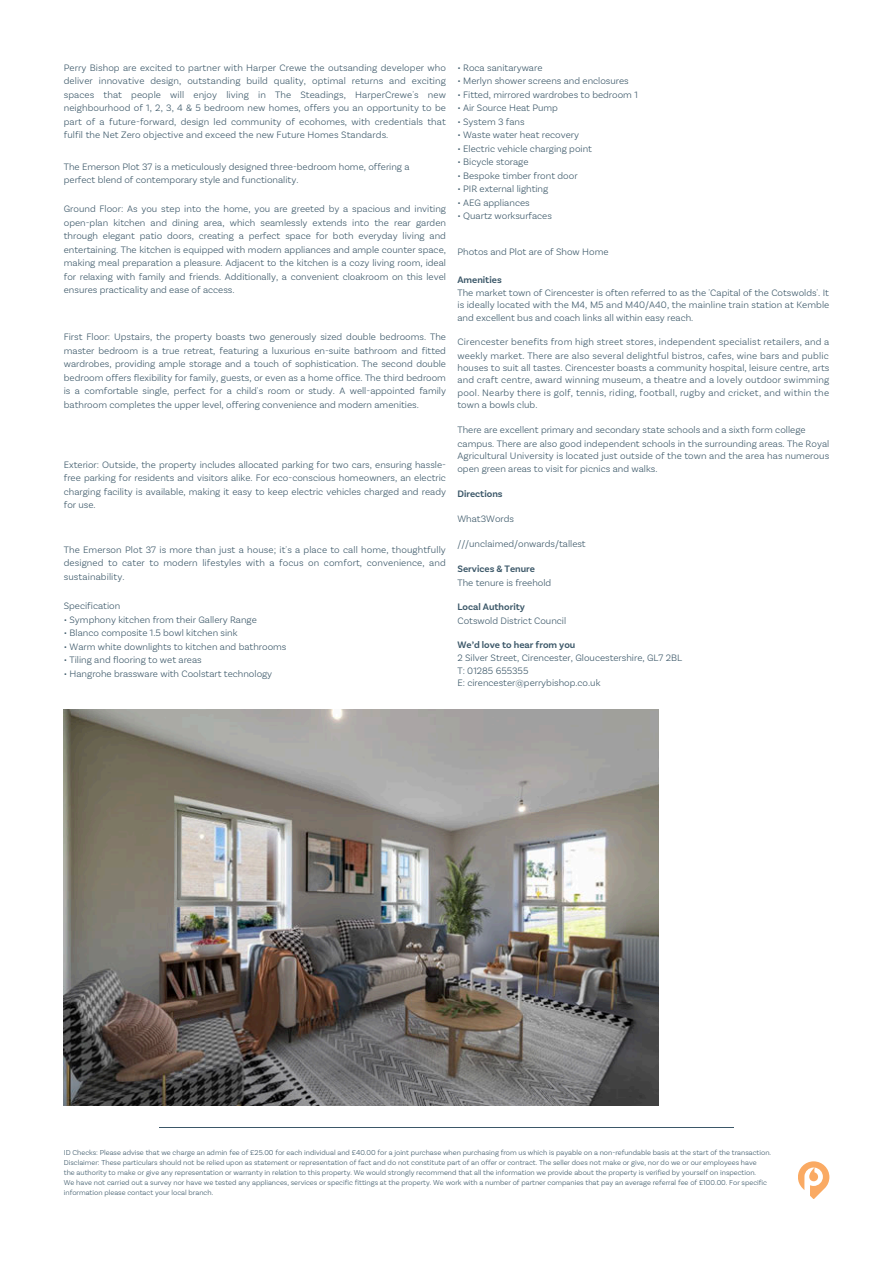
<style>
.page{position:relative;width:894px;height:1264px;background:#fff}
.page>*{position:absolute;margin:0;border:0;box-sizing:border-box;transform-origin:0 0}
.t1{font:300 9.9px/13.5px "Basic Sans";color:#3b5768}
.t2{font:300 9.9px/13.5px "Basic Sans";letter-spacing:.02em;color:#3b5768}
.t3{font:300 9.9px/12.3px "Basic Sans";letter-spacing:.025em;color:#3b5768}
.t4{font:600 9.9px "Basic Sans";color:#3b5768}
.t5{font:300 7.5px/10.2px "Basic Sans";color:#3b5768}
.s1{font-weight:600}
</style>
<div class="page">
<img style="left:64px;top:709px;width:595px;height:396px">
<hr style="left:159px;top:1127px;width:574px;height:1px;background:#3b5768">
<svg style="left:798px;top:1161px;width:31px;height:38px"></svg>
<h2 class="t1" style="left:64px;top:60px;width:383px;text-align:justify">Perry Bishop are excited to partner with Harper Crewe the outsanding developer who deliver innovative design, outstanding build quality, optimal returns and exciting spaces that people will enjoy living in The Steadings, HarperCrewe's new neighbourhood of 1, 2, 3, 4 &amp; 5 bedroom new homes, offers you an opportunity to be part of a future-forward, design led community of ecohomes, with credentials that fulfil the Net Zero objective and exceed the new Future Homes Standards.</h2>
<h2 class="t1" style="left:64px;top:159px;width:347px">The Emerson Plot 37 is a meticulously designed three-bedroom home, offering a perfect blend of contemporary style and functionality.</h2>
<h2 class="t1" style="left:64px;top:202px;width:383px;text-align:justify">Ground Floor: As you step into the home, you are greeted by a spacious and inviting open-plan kitchen and dining area, which seamlessly extends into the rear garden through elegant patio doors, creating a perfect space for both everyday living and entertaining. The kitchen is equipped with modern appliances and ample counter space, making meal preparation a pleasure. Adjacent to the kitchen is a cozy living room, ideal for relaxing with family and friends. Additionally, a convenient cloakroom on this level ensures practicality and ease of access.</h2>
<h2 class="t1" style="left:64px;top:329px;width:383px;text-align:justify">First Floor: Upstairs, the property boasts two generously sized double bedrooms. The master bedroom is a true retreat, featuring a luxurious en-suite bathroom and fitted wardrobes, providing ample storage and a touch of sophistication. The second double bedroom offers flexibility for family, guests, or even as a home office. The third bedroom is a comfortable single, perfect for a child's room or study. A well-appointed family bathroom completes the upper level, offering convenience and modern amenities.</h2>
<h2 class="t1" style="left:64px;top:457px;width:383px;text-align:justify">Exterior: Outside, the property includes allocated parking for two cars, ensuring hassle&shy;free parking for residents and visitors alike. For eco-conscious homeowners, an electric charging facility is available, making it easy to keep electric vehicles charged and ready for use.</h2>
<h2 class="t1" style="left:64px;top:542px;width:383px;text-align:justify">The Emerson Plot 37 is more than just a house; it's a place to call home, thoughtfully designed to cater to modern lifestyles with a focus on comfort, convenience, and sustainability.</h2>
<h2 class="t1" style="left:64px;top:598px;width:58px">Specification</h2>
<h2 class="t1" style="left:64px;top:612px;width:194px">• Symphony kitchen from their Gallery Range</h2>
<h2 class="t1" style="left:64px;top:625px;width:175px">• Blanco composite 1.5 bowl kitchen sink</h2>
<h2 class="t1" style="left:64px;top:639px;width:224px">• Warm white downlights to kitchen and bathrooms</h2>
<h2 class="t1" style="left:64px;top:652px;width:139px">• Tiling and flooring to wet areas</h2>
<h2 class="t1" style="left:64px;top:666px;width:210px">• Hangrohe brassware with Coolstart technology</h2>
<h2 class="t1" style="left:457px;top:60px;width:86px">• Roca sanitaryware</h2>
<h2 class="t1" style="left:457px;top:73px;width:173px">• Merlyn shower screens and enclosures</h2>
<h2 class="t1" style="left:457px;top:87px;width:182px">• Fitted, mirrored wardrobes to bedroom 1</h2>
<h2 class="t1" style="left:457px;top:100px;width:102px">• Air Source Heat Pump</h2>
<h2 class="t1" style="left:457px;top:114px;width:69px">• System 3 fans</h2>
<h2 class="t1" style="left:457px;top:127px;width:123px">• Waste water heat recovery</h2>
<h2 class="t1" style="left:457px;top:141px;width:136px">• Electric vehicle charging point</h2>
<h2 class="t1" style="left:457px;top:154px;width:73px">• Bicycle storage</h2>
<h2 class="t1" style="left:457px;top:168px;width:122px">• Bespoke timber front door</h2>
<h2 class="t1" style="left:457px;top:181px;width:92px">• PIR external lighting</h2>
<h2 class="t1" style="left:457px;top:195px;width:74px">• AEG appliances</h2>
<h2 class="t1" style="left:457px;top:208px;width:96px">• Quartz worksurfaces</h2>
<h2 class="t1" style="left:457px;top:245px;width:152px">Photos and Plot are of Show Home</h2>
<h1 class="t1" style="left:457px;top:272px;width:373px"><span class="s1">Amenities<br></span>The market town of Cirencester is often referred to as the 'Capital of the Cotswolds'. It</h1>
<h1 class="t1" style="left:457px;top:298px;width:373px;line-height:12.3px">is ideally located with the M4, M5 and M40/A40, the mainline train station at Kemble and excellent bus and coach links all within easy reach.</h1>
<h2 class="t2" style="left:457px;top:334px;width:373px">Cirencester benefits from high street stores, independent specialist retailers, and a weekly market. There are also several delightful bistros, cafes, wine bars and public</h2>
<h2 class="t1" style="left:457px;top:361px;width:373px;line-height:12.3px">houses to suit all tastes. Cirencester boasts a community hospital, leisure centre, arts and craft centre, award winning museum, a theatre and a lovely outdoor swimming</h2>
<h2 class="t3" style="left:457px;top:386px;width:373px">pool. Nearby there is golf, tennis, riding, football, rugby and cricket, and within the town a bowls club.</h2>
<h2 class="t1" style="left:457px;top:422px;width:373px">There are excellent primary and secondary state schools and a sixth form college campus. There are also good independent schools in the surrounding areas. The Royal</h2>
<h2 class="t1" style="left:457px;top:449px;width:373px;line-height:12.3px">Agricultural University is located just outside of the town and the area has numerous open green areas to visit for picnics and walks.</h2>
<h2 class="t4" style="left:457px;top:487px;width:47px">Directions</h2>
<h2 class="t1" style="left:457px;top:511px;width:58px">What3Words</h2>
<p class="t1" style="left:457px;top:536px;width:130px">///unclaimed/onwards/tallest</p>
<p class="t1" style="left:457px;top:561px;width:95px"><span class="s1">Services &amp; Tenure<br></span>The tenure is freehold</p>
<p class="t4" style="left:457px;top:600px;width:69px">Local Authority</p>
<p class="t1" style="left:457px;top:613px;width:110px">Cotswold District Council</p>
<p class="t4" style="left:457px;top:638px;width:119px">We’d love to hear from you</p>
<p class="t1" style="left:457px;top:651px;width:226px;line-height:12.3px">2 Silver Street, Cirencester, Gloucestershire, GL7 2BL<br>T: 01285 655355<br>E: cirencester@perrybishop.co.uk</p>
<p class="t5" style="left:64px;top:1146px;width:708px">ID Checks: Please advise that we charge an admin fee of £25.00 for each individual and £40.00 for a joint purchase when purchasing from us which is payable on a non-refundable basis at the start of the transaction.<br>Disclaimer: These particulars should not be relied upon as statement or representation of fact and do not constitute part of an offer or contract. The seller does not make or give, nor do we or our employees have<br>the authority to make or give any representation or warranty in relation to this property. We would strongly recommend that all the information we provide about the property is verified by yourself on inspection.<br>We have not carried out a survey nor have we tested any appliances, services or specific fittings at the property. We work with a number of partner companies that pay an average referral fee of £100.00. For specific information please contact your local branch.</p>
</div>
